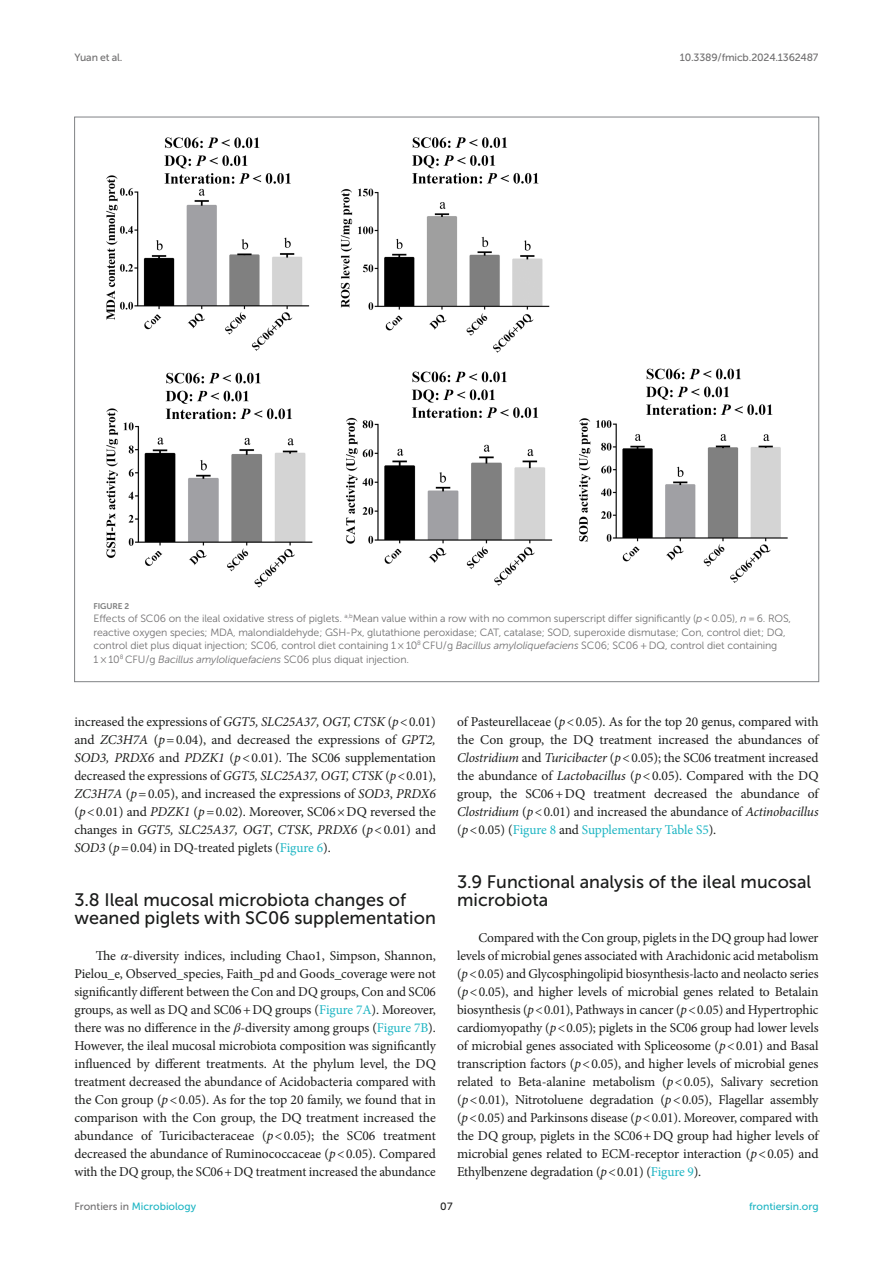
<style>
.page{position:relative;width:893px;height:1263px;background:#fff}
.page>*{position:absolute;margin:0;border:0;box-sizing:border-box;transform-origin:0 0}
.HEAD_2{font:18px/18px "Museo Sans 500";color:#1b1c1b}
.TEXT_FLUSH{font:13.5px/18px "Minion Pro";letter-spacing:-.01em;color:#1b1c1b;text-align:justify}
.FIG_LEG{font:10.5px/13.5px "Museo Sans 300";letter-spacing:-.01em;color:#706f70}
.t1{font:10.5px "Museo Sans 500";color:#1db5c3}
.t2{font:10.5px "Museo Sans 500";letter-spacing:-.015em;color:#706f70}
.t3{font:10.5px "Museo Sans 500";color:#1b1c1b}
.FIG_HD{font:8.25px "Museo Sans 700";letter-spacing:-.01em;color:#7e7f7f}
.s1{font-style:italic}
.s2{color:#1db5c3}
.s3{font-family:"STIX General";font-style:italic}
.s4{color:#706f70}
</style>
<div class="page">
<img style="left:106px;top:137px;width:682px;height:451px">
<p class="t2" style="left:74px;top:51px;width:50px">Yuan et al.</p>
<p class="t2" style="left:680px;top:51px;width:140px">10.3389/fmicb.2024.1362487</p>
<p class="FIG_HD" style="left:94px;top:601px;width:37px">FIGURE 2</p>
<p class="FIG_LEG" style="left:94px;top:612px;width:699px">Effects of SC06 on the ileal oxidative stress of piglets. <sup>a,b</sup>Mean value within a row with no common superscript differ significantly (<span class="s1">p</span> &lt; 0.05), <span class="s1">n</span> = 6. ROS, reactive oxygen species; MDA, malondialdehyde; GSH-Px, glutathione peroxidase; CAT, catalase; SOD, superoxide dismutase; Con, control diet; DQ, control diet plus diquat injection; SC06, control diet containing 1 × 10<sup>8</sup> CFU/g <span class="s1">Bacillus amyloliquefaciens</span> SC06; SC06 + DQ, control diet containing<br>1 × 10<sup>8</sup> CFU/g <span class="s1">Bacillus amyloliquefaciens</span> SC06 plus diquat injection.</p>
<p class="TEXT_FLUSH" style="left:74px;top:713px;width:363px">increased the expressions of <span class="s1">GGT5, SLC25A37, OGT, CTSK</span> (<span class="s1">p</span>&lt;0.01) and <span class="s1">ZC3H7A</span> (<span class="s1">p</span>=0.04), and decreased the expressions of <span class="s1">GPT2, SOD3, PRDX6</span> and <span class="s1">PDZK1</span> (<span class="s1">p</span>&lt;0.01). The SC06 supplementation decreased the expressions of <span class="s1">GGT5, SLC25A37, OGT, CTSK</span> (<span class="s1">p</span>&lt;0.01), <span class="s1">ZC3H7A</span> (<span class="s1">p</span>=0.05), and increased the expressions of <span class="s1">SOD3</span>, <span class="s1">PRDX6 </span>(<span class="s1">p</span>&lt;0.01) and <span class="s1">PDZK1</span> (<span class="s1">p</span>=0.02). Moreover, SC06×DQ reversed the changes in <span class="s1">GGT5, SLC25A37, OGT</span>, <span class="s1">CTSK</span>, <span class="s1">PRDX6</span> (<span class="s1">p</span>&lt;0.01) and <span class="s1">SOD3</span> (<span class="s1">p</span>=0.04) in DQ-treated piglets (<span class="s2">Figure 6</span>).</p>
<p class="HEAD_2" style="left:74px;top:891px;width:363px">3.8 Ileal mucosal microbiota changes of weaned piglets with SC06 supplementation</p>
<p class="TEXT_FLUSH" style="left:74px;top:947px;width:363px;text-indent:21px">The <span class="s3">α</span>-diversity indices, including Chao1, Simpson, Shannon, Pielou_e, Observed_species, Faith_pd and Goods_coverage were not significantly different between the Con and DQ groups, Con and SC06 groups, as well as DQ and SC06+DQ groups (<span class="s2">Figure 7A</span>). Moreover, there was no difference in the <span class="s3">β</span>-diversity among groups (<span class="s2">Figure 7B</span>).<br>However, the ileal mucosal microbiota composition was significantly influenced by different treatments. At the phylum level, the DQ treatment decreased the abundance of Acidobacteria compared with the Con group (<span class="s1">p</span>&lt;0.05). As for the top 20 family, we found that in comparison with the Con group, the DQ treatment increased the abundance of Turicibacteraceae (<span class="s1">p</span>&lt;0.05); the SC06 treatment decreased the abundance of Ruminococcaceae (<span class="s1">p</span>&lt;0.05). Compared with the DQ group, the SC06+DQ treatment increased the abundance</p>
<p class="TEXT_FLUSH" style="left:457px;top:713px;width:363px">of Pasteurellaceae (<span class="s1">p</span>&lt;0.05). As for the top 20 genus, compared with the Con group, the DQ treatment increased the abundances of <span class="s1">Clostridium</span> and <span class="s1">Turicibacter</span> (<span class="s1">p</span>&lt;0.05); the SC06 treatment increased the abundance of <span class="s1">Lactobacillus</span> (<span class="s1">p</span>&lt;0.05). Compared with the DQ group, the SC06+DQ treatment decreased the abundance of <span class="s1">Clostridium</span> (<span class="s1">p</span>&lt;0.01) and increased the abundance of <span class="s1">Actinobacillus </span>(<span class="s1">p</span>&lt;0.05) (<span class="s2">Figure 8</span> and <span class="s2">Supplementary Table S5</span>).</p>
<p class="HEAD_2" style="left:457px;top:873px;width:356px">3.9 Functional analysis of the ileal mucosal microbiota</p>
<p class="TEXT_FLUSH" style="left:457px;top:929px;width:363px;text-indent:21px">Compared with the Con group, piglets in the DQ group had lower levels of microbial genes associated with Arachidonic acid metabolism (<span class="s1">p</span>&lt;0.05) and Glycosphingolipid biosynthesis-lacto and neolacto series (<span class="s1">p</span>&lt;0.05), and higher levels of microbial genes related to Betalain biosynthesis (<span class="s1">p</span>&lt;0.01), Pathways in cancer (<span class="s1">p</span>&lt;0.05) and Hypertrophic cardiomyopathy (<span class="s1">p</span>&lt;0.05); piglets in the SC06 group had lower levels of microbial genes associated with Spliceosome (<span class="s1">p</span>&lt;0.01) and Basal transcription factors (<span class="s1">p</span>&lt;0.05), and higher levels of microbial genes related to Beta-alanine metabolism (<span class="s1">p</span>&lt;0.05), Salivary secretion (<span class="s1">p</span>&lt;0.01), Nitrotoluene degradation (<span class="s1">p</span>&lt;0.05), Flagellar assembly (<span class="s1">p</span>&lt;0.05) and Parkinsons disease (<span class="s1">p</span>&lt;0.01). Moreover, compared with the DQ group, piglets in the SC06+DQ group had higher levels of microbial genes related to ECM-receptor interaction (<span class="s1">p</span>&lt;0.05) and Ethylbenzene degradation (<span class="s1">p</span>&lt;0.01) (<span class="s2">Figure 9</span>).</p>
<p class="t1" style="left:74px;top:1200px;width:123px"><span class="s4">Frontiers in</span> Microbiology</p>
<p class="t3" style="left:440px;top:1200px;width:14px">07</p>
<p class="t1" style="left:749px;top:1200px;width:71px">frontiersin.org</p>
</div>
